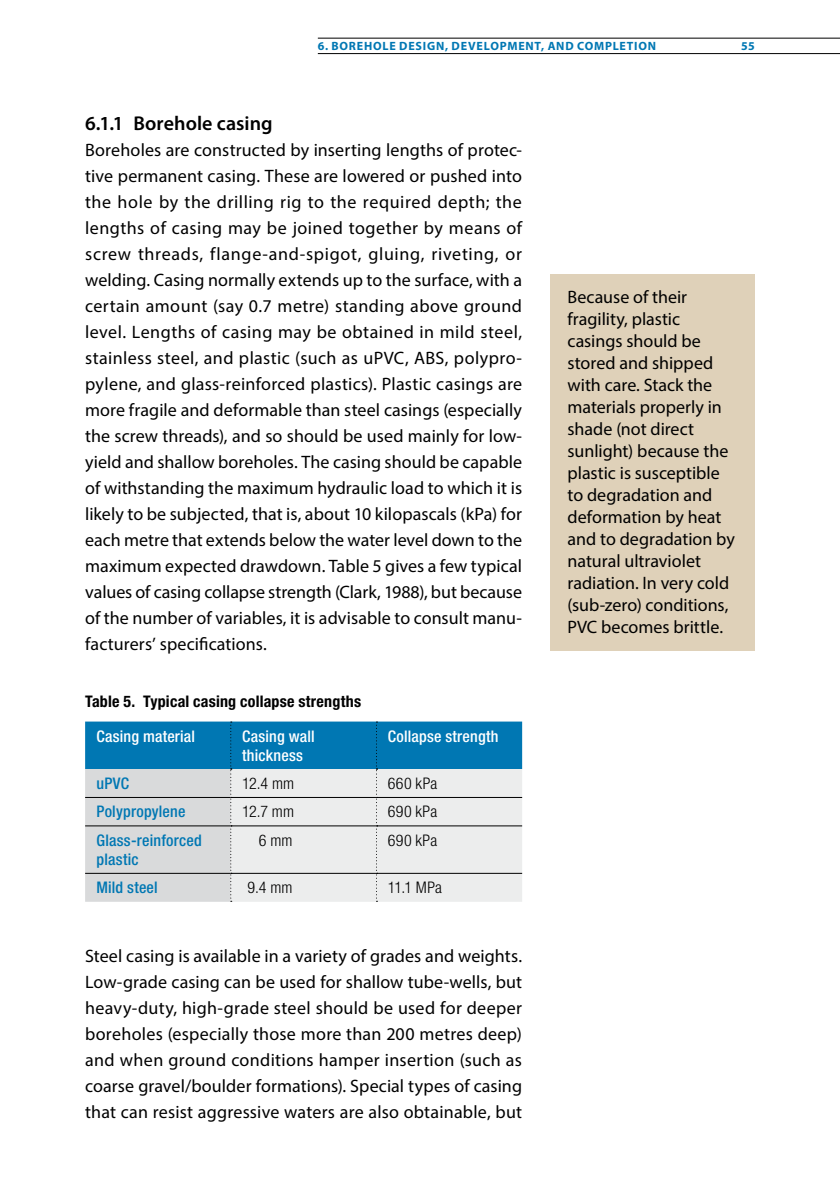
<style>
.page{position:relative;width:840px;height:1191px;background:#fff}
.page>*{position:absolute;margin:0;border:0;box-sizing:border-box;transform-origin:0 0}
.t1{font:600 20px "Myriad Pro";color:#000}
.t2{font:18px/26px "Myriad Pro";color:#000;text-align:justify}
.t3{font:500 condensed 16px/19px "Helvetica Neue";letter-spacing:.015em;color:#fff}
.t4{font:500 condensed 16px/19px "Helvetica Neue";letter-spacing:.015em;color:#0077b3}
.t5{font:300 condensed 16px "Helvetica Neue";letter-spacing:.01em;color:#000}
.t6{font:700 condensed 16px "Helvetica Neue";letter-spacing:.015em;color:#000}
.t7{font:700 12px "Myriad Pro";letter-spacing:.065em;color:#0077b3}
</style>
<div class="page">
<hr style="left:317px;top:38px;width:522px;height:1px;background:#000">
<hr style="left:317px;top:53px;width:522px;height:1px;background:#000">
<div style="left:550px;top:274px;width:204px;height:376px;background:#dfd1b9"></div>
<svg style="left:85px;top:721px;width:437px;height:180px;background:#a5c5d5"></svg>
<p class="t7" style="left:317px;top:38px;width:339px">6. BOREHOLE DESIGN, DEVELOPMENT, AND COMPLETION</p>
<p class="t7" style="left:740px;top:38px;width:15px">55</p>
<p class="t1" style="left:85px;top:111px;width:189px">6.1.1 Borehole casing</p>
<p class="t2" style="left:85px;top:137px;width:438px">Boreholes are constructed by inserting lengths of protec&shy;tive permanent casing. These are lowered or pushed into the hole by the drilling rig to the required depth; the lengths of casing may be joined together by means of screw threads, flange-and-spigot, gluing, riveting, or welding. Casing normally extends up to the surface, with a certain amount (say 0.7 metre) standing above ground level. Lengths of casing may be obtained in mild steel, stainless steel, and plastic (such as uPVC, ABS, polypro&shy;pylene, and glass-reinforced plastics). Plastic casings are more fragile and deformable than steel casings (especially the screw threads), and so should be used mainly for low&shy;yield and shallow boreholes. The casing should be capable of withstanding the maximum hydraulic load to which it is likely to be subjected, that is, about 10 kilopascals (kPa) for each metre that extends below the water level down to the maximum expected drawdown. Table 5 gives a few typical values of casing collapse strength (Clark, 1988), but because of the number of variables, it is advisable to consult manu&shy;facturers’ specifications.</p>
<p class="t6" style="left:85px;top:692px;width:277px">Table 5. Typical casing collapse strengths</p>
<p class="t3" style="left:96px;top:726px;width:100px">Casing material</p>
<p class="t3" style="left:242px;top:726px;width:74px">Casing wall thickness</p>
<p class="t3" style="left:387px;top:726px;width:112px">Collapse strength</p>
<p class="t4" style="left:96px;top:773px;width:34px">uPVC</p>
<p class="t5" style="left:242px;top:774px;width:53px">12.4 mm</p>
<p class="t5" style="left:387px;top:774px;width:51px">660 kPa</p>
<p class="t4" style="left:96px;top:802px;width:90px">Polypropylene</p>
<p class="t5" style="left:242px;top:802px;width:53px">12.7 mm</p>
<p class="t5" style="left:387px;top:802px;width:51px">690 kPa</p>
<p class="t4" style="left:96px;top:830px;width:107px">Glass-reinforced plastic</p>
<p class="t5" style="left:259px;top:831px;width:35px">6 mm</p>
<p class="t5" style="left:387px;top:831px;width:51px">690 kPa</p>
<p class="t4" style="left:96px;top:878px;width:63px">Mild steel</p>
<p class="t5" style="left:247px;top:878px;width:46px">9.4 mm</p>
<p class="t5" style="left:387px;top:878px;width:56px">11.1 MPa</p>
<p class="t2" style="left:85px;top:943px;width:438px">Steel casing is available in a variety of grades and weights.<br>Low-grade casing can be used for shallow tube-wells, but heavy-duty, high-grade steel should be used for deeper boreholes (especially those more than 200 metres deep) and when ground conditions hamper insertion (such as coarse gravel/boulder formations). Special types of casing that can resist aggressive waters are also obtainable, but</p>
<p class="t2" style="left:567px;top:286px;width:169px;line-height:22px;text-align:left">Because of their fragility, plastic casings should be stored and shipped with care. Stack the materials properly in shade (not direct sunlight) because the plastic is susceptible to degradation and deformation by heat and to degradation by natural ultraviolet radiation. In very cold (sub-zero) conditions,<br>PVC becomes brittle.</p>
</div>
